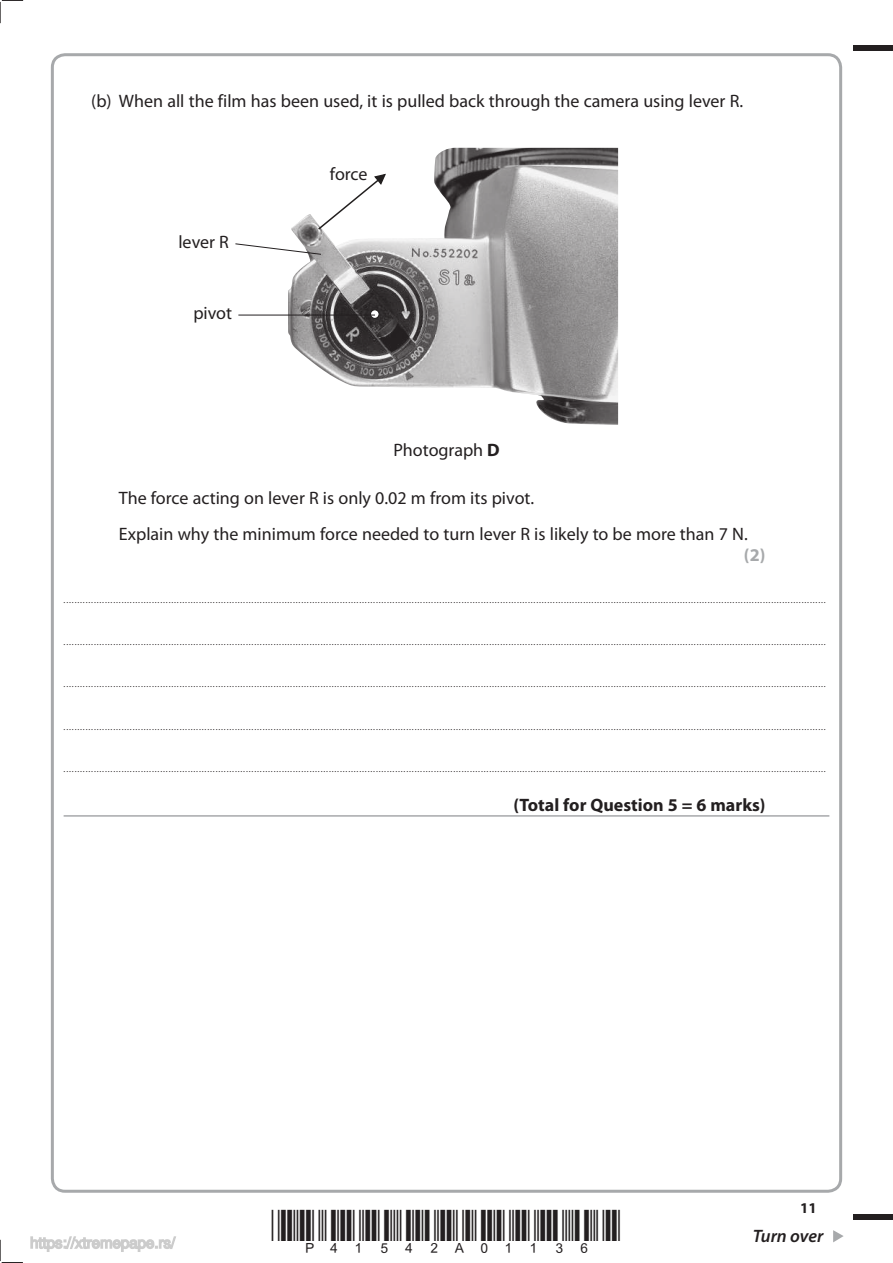
<style>
.page{position:relative;width:893px;height:1263px;background:#fff}
.page>*{position:absolute;margin:0;border:0;box-sizing:border-box;transform-origin:0 0}
.t1{font:18px/36px "Myriad Pro";color:#231f20}
.t2{font:700 18px "Myriad Pro";color:#231f20}
.t3{font:italic 600 18px "Myriad Pro";letter-spacing:-.005em;color:#231f20}
.t4{font:700 18px "Myriad Pro";color:#a7a9ab}
.t5{font:700 15px "Myriad Pro";color:#231f20}
.t6{font:9px "Myriad Pro";color:#231f20}
.s1{font-weight:700}
</style>
<div class="page">
<div style="left:853px;top:45px;width:39px;height:5px;background:#231f20"></div>
<div style="left:853px;top:1214px;width:39px;height:6px;background:#231f20"></div>
<svg style="left:833px;top:1230px;width:10px;height:12px"></svg>
<svg style="left:0;top:0;width:23px;height:23px"></svg>
<svg style="left:0;top:1240px;width:23px;height:23px"></svg>
<hr style="left:64px;top:815px;width:765px;height:2px;background:#a7a9ab">
<img style="left:287px;top:148px;width:331px;height:277px">
<svg style="left:316px;top:173px;width:71px;height:58px"></svg>
<svg style="left:370px;top:310px;width:9px;height:8px"></svg>
<div style="left:370px;top:309px;width:9px;height:10px;border:1px solid #221f1f;border-radius:50%"></div>
<svg style="left:235px;top:243px;width:87px;height:12px"></svg>
<hr style="left:238px;top:315px;width:137px;height:1px;background:#231f20">
<svg style="left:30px;top:1236px;width:146px;height:16px"></svg>
<h1 class="t1" style="left:91px;top:85px;width:653px">(b) When all the film has been used, it is pulled back through the camera using lever R.</h1>
<h1 class="t1" style="left:178px;top:225px;width:52px">lever R</h1>
<h1 class="t1" style="left:193px;top:297px;width:40px">pivot</h1>
<h1 class="t1" style="left:330px;top:158px;width:39px">force</h1>
<h1 class="t1" style="left:393px;top:433px;width:108px">Photograph <span class="s1">D</span></h1>
<h1 class="t1" style="left:119px;top:481px;width:630px">The force acting on lever R is only 0.02 m from its pivot.<br>Explain why the minimum force needed to turn lever R is likely to be more than 7 N.</h1>
<h1 class="t4" style="left:744px;top:548px;width:23px">(2)</h1>
<p class="t6" style="left:64px;top:596px;width:763px">....................................................................................................................................................................................................................................................................................</p>
<p class="t6" style="left:64px;top:639px;width:763px">....................................................................................................................................................................................................................................................................................</p>
<p class="t6" style="left:64px;top:681px;width:763px">....................................................................................................................................................................................................................................................................................</p>
<p class="t6" style="left:64px;top:723px;width:763px">....................................................................................................................................................................................................................................................................................</p>
<p class="t6" style="left:64px;top:765px;width:763px">....................................................................................................................................................................................................................................................................................</p>
<h1 class="t2" style="left:513px;top:798px;width:254px">(Total for Question 5 = 6 marks)</h1>
<h2 class="t5" style="left:800px;top:1202px;width:18px">11</h2>
<h1 class="t3" style="left:752px;top:1226px;width:72px">Turn over</h1>
</div>
